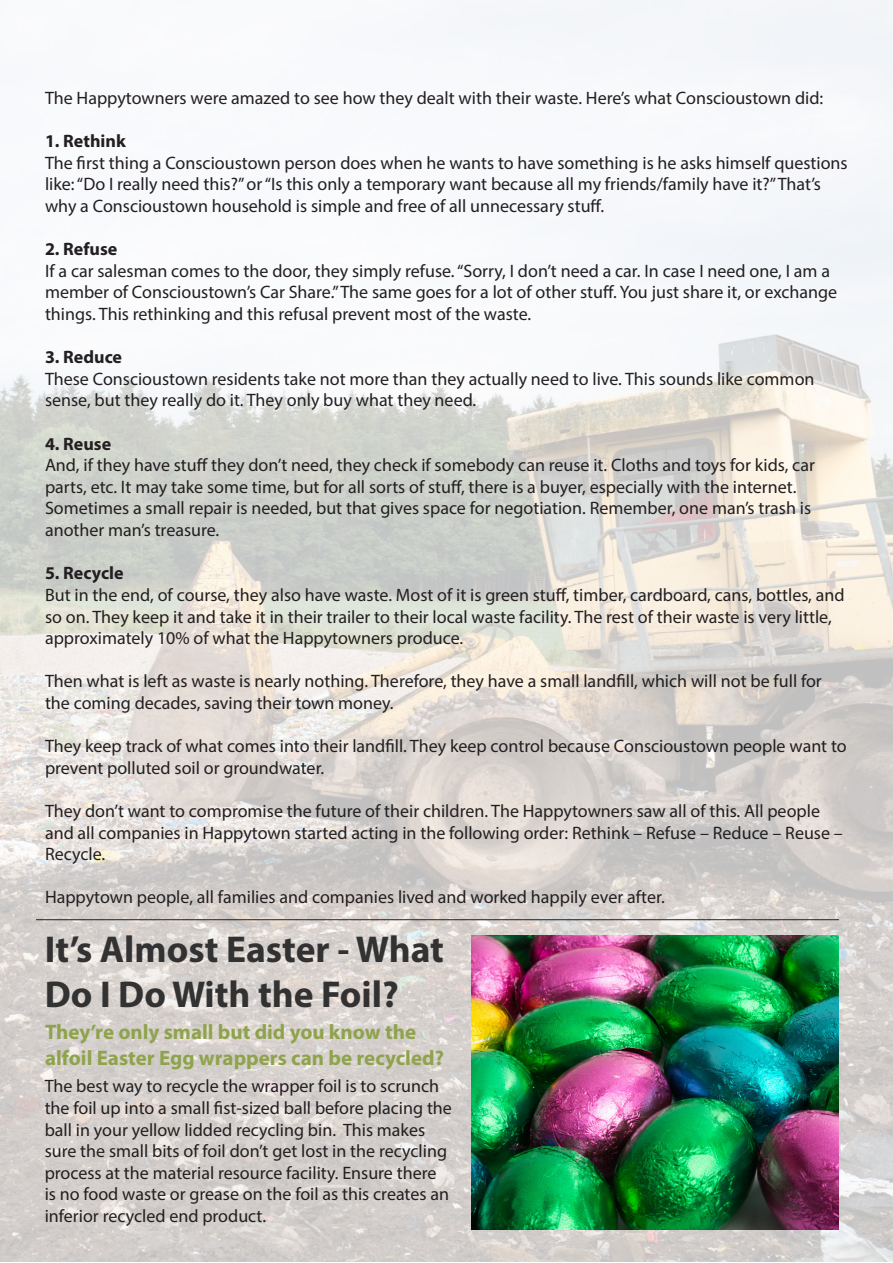
<style>
.page{position:relative;width:893px;height:1263px;background:#fff}
.page>*{position:absolute;margin:0;border:0;box-sizing:border-box;transform-origin:0 0}
.article_heading_brow{font:700 37.5px/45px "Myriad Pro";color:#323232}
.article_sub-heading{font:700 21px/25.2px "Myriad Pro";color:#8fa34d}
.Body_text_black{font:18px/21.6px "Myriad Pro";color:#231f20}
.s1{font-weight:700}
</style>
<div class="page">
<img style="left:0;top:0;width:893px;height:1261px">
<hr style="left:36px;top:919px;width:803px;height:1px;background:#231f20">
<img style="left:472px;top:935px;width:367px;height:295px">
<p class="Body_text_black" style="left:45px;top:87px;width:780px">The Happytowners were amazed to see how they dealt with their waste. Here’s what Conscioustown did:</p>
<p class="Body_text_black" style="left:45px;top:130px;width:804px"><span class="s1">1. Rethink<br></span>The first thing a Conscioustown person does when he wants to have something is he asks himself questions like: “Do I really need this?” or “Is this only a temporary want because all my friends/family have it?” That’s why a Conscioustown household is simple and free of all unnecessary stuff.</p>
<p class="Body_text_black" style="left:45px;top:238px;width:794px"><span class="s1">2. Refuse<br></span>If a car salesman comes to the door, they simply refuse. “Sorry, I don’t need a car. In case I need one, I am a member of Conscioustown’s Car Share.” The same goes for a lot of other stuff. You just share it, or exchange things. This rethinking and this refusal prevent most of the waste.</p>
<p class="Body_text_black" style="left:45px;top:346px;width:771px"><span class="s1">3. Reduce<br></span>These Conscioustown residents take not more than they actually need to live. This sounds like common sense, but they really do it. They only buy what they need.</p>
<p class="Body_text_black" style="left:45px;top:433px;width:771px"><span class="s1">4. Reuse<br></span>And, if they have stuff they don’t need, they check if somebody can reuse it. Cloths and toys for kids, car parts, etc. It may take some time, but for all sorts of stuff, there is a buyer, especially with the internet.<br>Sometimes a small repair is needed, but that gives space for negotiation. Remember, one man’s trash is another man’s treasure.</p>
<p class="Body_text_black" style="left:45px;top:562px;width:801px"><span class="s1">5. Recycle<br></span>But in the end, of course, they also have waste. Most of it is green stuff, timber, cardboard, cans, bottles, and so on. They keep it and take it in their trailer to their local waste facility. The rest of their waste is very little, approximately 10% of what the Happytowners produce.</p>
<p class="Body_text_black" style="left:45px;top:670px;width:778px">Then what is left as waste is nearly nothing. Therefore, they have a small landfill, which will not be full for the coming decades, saving their town money.</p>
<p class="Body_text_black" style="left:45px;top:735px;width:803px">They keep track of what comes into their landfill. They keep control because Conscioustown people want to prevent polluted soil or groundwater.</p>
<p class="Body_text_black" style="left:45px;top:800px;width:799px">They don’t want to compromise the future of their children. The Happytowners saw all of this. All people and all companies in Happytown started acting in the following order: Rethink – Refuse – Reduce – Reuse –<br>Recycle.</p>
<p class="Body_text_black" style="left:45px;top:886px;width:621px">Happytown people, all families and companies lived and worked happily ever after.</p>
<p class="article_heading_brow" style="left:45px;top:926px;width:401px">It’s Almost Easter - What<br>Do I Do With the Foil?</p>
<p class="article_sub-heading" style="left:45px;top:1019px;width:400px">They’re only small but did you know the alfoil Easter Egg wrappers can be recycled?</p>
<p class="Body_text_black" style="left:45px;top:1075px;width:409px">The best way to recycle the wrapper foil is to scrunch the foil up into a small fist-sized ball before placing the ball in your yellow lidded recycling bin. This makes sure the small bits of foil don’t get lost in the recycling process at the material resource facility. Ensure there is no food waste or grease on the foil as this creates an inferior recycled end product.</p>
</div>
